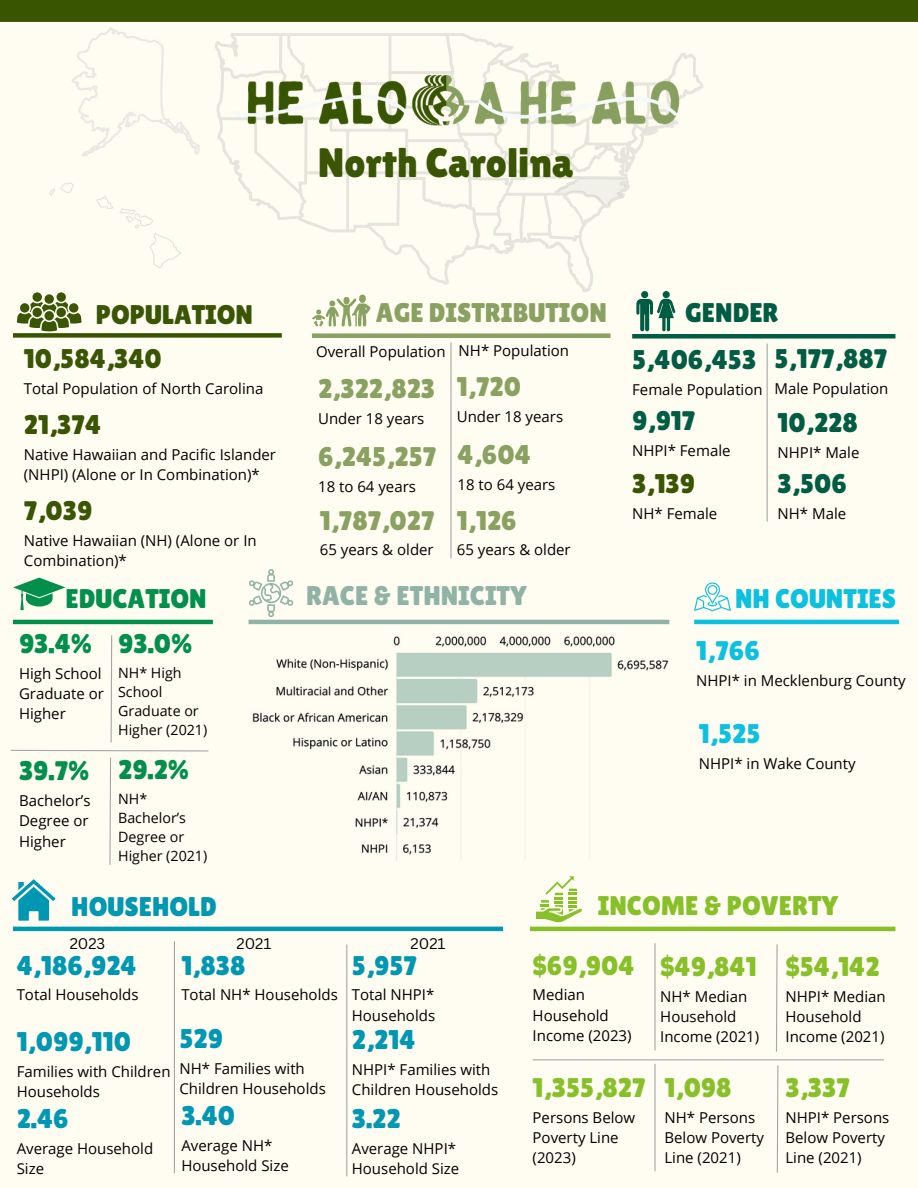
<style>
.page{position:relative;width:918px;height:1188px;background:#fffdf2}
.page>*{position:absolute;margin:0;border:0;box-sizing:border-box;transform-origin:0 0}
.t1{font:41.1px "Lilita One";color:#3a5605}
.t2{font:27px "Lilita One";color:#0097b2}
.t3{font:27px "Lilita One";color:#89a161}
.t4{font:27px "Lilita One";color:#87c029}
.t5{font:27px "Lilita One";color:#005c42}
.t6{font:27px "Lilita One";color:#028f4c}
.t7{font:27px "Lilita One";color:#3a5605}
.t8{font:27px "Lilita One";color:#0cc0df}
.t9{font:27px "Lilita One";color:#91b3a5}
.t10{font:27px "Lilita One";color:#395502}
.t11{font:15px/20.2px "Open Sans";color:#000}
.t12{font:15px "Canva Sans";color:#000}
.t13{font:14.25px/19.2px "Open Sans";color:#000}
</style>
<div class="page">
<svg style="left:215px;top:33px;width:488px;height:259px"></svg>
<svg style="left:71px;top:27px;width:129px;height:129px"></svg>
<img style="left:233px;top:72px;width:452px;height:62px">
<div style="left:0;top:0;width:918px;height:22px;background:#395502"></div>
<div style="left:13px;top:333px;width:269px;height:5px;background:#395502"></div>
<hr style="left:450px;top:342px;width:2px;height:216px;background:#a6a6a6">
<div style="left:312px;top:333px;width:299px;height:5px;background:#89a161"></div>
<div style="left:632px;top:334px;width:263px;height:5px;background:#005c42"></div>
<hr style="left:767px;top:344px;width:1px;height:178px;background:#a6a6a6">
<svg style="left:120px;top:208px;width:61px;height:61px"></svg>
<svg style="left:96px;top:196px;width:17px;height:13px"></svg>
<svg style="left:49px;top:183px;width:25px;height:13px"></svg>
<hr style="left:249px;top:620px;width:420px;height:4px;background:#91b3a5">
<hr style="left:13px;top:620px;width:200px;height:4px;background:#028f4c">
<svg style="left:11px;top:635px;width:198px;height:230px"></svg>
<hr style="left:13px;top:927px;width:490px;height:4px;background:#0097b2">
<svg style="left:12px;top:879px;width:44px;height:42px"></svg>
<svg style="left:13px;top:578px;width:53px;height:32px"></svg>
<div style="left:33px;top:292px;width:9px;height:10px;background:#3a5605;border-radius:50%"></div>
<div style="left:57px;top:292px;width:9px;height:10px;background:#3a5605;border-radius:50%"></div>
<div style="left:45px;top:294px;width:9px;height:10px;background:#3a5605;border-radius:50%"></div>
<svg style="left:17px;top:302px;width:65px;height:29px"></svg>
<div style="left:45px;top:311px;width:9px;height:10px;background:#3a5605;border-radius:50%"></div>
<svg style="left:312px;top:295px;width:58px;height:32px"></svg>
<div style="left:663px;top:291px;width:7px;height:7px;background:#005c42;border-radius:50%"></div>
<div style="left:641px;top:291px;width:7px;height:7px;background:#005c42;border-radius:50%"></div>
<svg style="left:636px;top:299px;width:40px;height:32px"></svg>
<svg style="left:249px;top:569px;width:45px;height:48px"></svg>
<svg style="left:536px;top:876px;width:46px;height:46px"></svg>
<hr style="left:174px;top:941px;width:1px;height:232px;background:#a6a6a6">
<hr style="left:346px;top:944px;width:1px;height:232px;background:#a6a6a6">
<hr style="left:533px;top:1059px;width:351px;height:1px;background:#a6a6a6">
<hr style="left:654px;top:943px;width:2px;height:107px;background:#a6a6a6">
<svg style="left:776px;top:944px;width:2px;height:108px"></svg>
<hr style="left:654px;top:1064px;width:2px;height:107px;background:#a6a6a6">
<svg style="left:776px;top:1065px;width:3px;height:108px"></svg>
<hr style="left:530px;top:927px;width:365px;height:4px;background:#87c029">
<hr style="left:694px;top:620px;width:205px;height:4px;background:#0cc0df">
<svg style="left:694px;top:582px;width:37px;height:29px"></svg>
<img style="left:252px;top:636px;width:417px;height:225px">
<p class="t1" style="left:318px;top:139px;width:257px">North Carolina</p>
<p class="t7" style="left:96px;top:299px;width:159px">POPULATION</p>
<p class="t7" style="left:24px;top:343px;width:140px">10,584,340</p>
<p class="t11" style="left:24px;top:378px;width:241px">Total Population of North Carolina</p>
<p class="t10" style="left:24px;top:409px;width:79px">21,374</p>
<p class="t11" style="left:24px;top:444px;width:254px">Native Hawaiian and Pacific Islander (NHPI) (Alone or In Combination)*</p>
<p class="t7" style="left:24px;top:495px;width:70px">7,039</p>
<p class="t11" style="left:24px;top:530px;width:234px">Native Hawaiian (NH) (Alone or In<br>Combination)*</p>
<h2 class="t3" style="left:376px;top:298px;width:232px">AGE DISTRIBUTION</h2>
<h2 class="t11" style="left:316px;top:341px;width:131px">Overall Population</h2>
<p class="t11" style="left:459px;top:340px;width:112px">NH* Population</p>
<h2 class="t3" style="left:318px;top:373px;width:119px">2,322,823</h2>
<p class="t11" style="left:318px;top:408px;width:108px">Under 18 years</p>
<p class="t3" style="left:318px;top:441px;width:120px">6,245,257</p>
<p class="t11" style="left:318px;top:476px;width:99px">18 to 64 years</p>
<p class="t3" style="left:320px;top:505px;width:116px">1,787,027</p>
<p class="t11" style="left:320px;top:540px;width:115px">65 years &amp; older</p>
<p class="t3" style="left:457px;top:371px;width:66px">1,720</p>
<p class="t11" style="left:457px;top:406px;width:108px">Under 18 years</p>
<p class="t3" style="left:458px;top:439px;width:75px">4,604</p>
<p class="t11" style="left:458px;top:474px;width:99px">18 to 64 years</p>
<p class="t3" style="left:457px;top:505px;width:61px">1,126</p>
<p class="t11" style="left:457px;top:540px;width:115px">65 years &amp; older</p>
<p class="t6" style="left:66px;top:583px;width:143px">EDUCATION</p>
<p class="t9" style="left:306px;top:580px;width:222px">RACE &amp; ETHNICITY</p>
<p class="t6" style="left:19px;top:628px;width:75px">93.4%</p>
<p class="t11" style="left:19px;top:663px;width:86px">High School<br>Graduate or<br>Higher</p>
<p class="t6" style="left:118px;top:628px;width:76px">93.0%</p>
<p class="t13" style="left:118px;top:663px;width:91px">NH* High<br>School<br>Graduate or<br>Higher (2021)</p>
<p class="t6" style="left:19px;top:755px;width:72px">39.7%</p>
<p class="t11" style="left:19px;top:790px;width:73px">Bachelor’s<br>Degree or<br>Higher</p>
<p class="t6" style="left:118px;top:754px;width:73px">29.2%</p>
<p class="t13" style="left:118px;top:789px;width:91px">NH*<br>Bachelor’s<br>Degree or<br>Higher (2021)</p>
<p class="t5" style="left:685px;top:297px;width:95px">GENDER</p>
<p class="t5" style="left:774px;top:343px;width:114px">5,177,887</p>
<p class="t11" style="left:774px;top:378px;width:115px">Male Population</p>
<p class="t5" style="left:778px;top:407px;width:82px">10,228</p>
<p class="t11" style="left:778px;top:442px;width:83px">NHPI* Male</p>
<p class="t5" style="left:778px;top:468px;width:71px">3,506</p>
<p class="t11" style="left:778px;top:503px;width:70px">NH* Male</p>
<p class="t5" style="left:632px;top:344px;width:126px">5,406,453</p>
<p class="t11" style="left:632px;top:379px;width:132px">Female Population</p>
<p class="t5" style="left:632px;top:405px;width:65px">9,917</p>
<h1 class="t11" style="left:632px;top:440px;width:100px">NHPI* Female</h1>
<p class="t10" style="left:632px;top:468px;width:64px">3,139</p>
<p class="t11" style="left:632px;top:503px;width:87px">NH* Female</p>
<p class="t8" style="left:735px;top:583px;width:163px">NH COUNTIES</p>
<p class="t8" style="left:696px;top:635px;width:65px">1,766</p>
<p class="t11" style="left:696px;top:670px;width:211px">NHPI* in Mecklenburg County</p>
<p class="t8" style="left:699px;top:718px;width:63px">1,525</p>
<p class="t11" style="left:699px;top:753px;width:158px">NHPI* in Wake County</p>
<p class="t2" style="left:71px;top:891px;width:147px">HOUSEHOLD</p>
<p class="t4" style="left:598px;top:890px;width:242px">INCOME &amp; POVERTY</p>
<p class="t12" style="left:70px;top:933px;width:37px">2023</p>
<p class="t12" style="left:236px;top:933px;width:36px">2021</p>
<p class="t12" style="left:411px;top:933px;width:36px">2021</p>
<p class="t2" style="left:17px;top:950px;width:122px">4,186,924</p>
<p class="t11" style="left:17px;top:984px;width:123px">Total Households</p>
<p class="t2" style="left:181px;top:950px;width:66px">1,838</p>
<p class="t11" style="left:181px;top:984px;width:158px">Total NH* Households</p>
<p class="t2" style="left:17px;top:1026px;width:116px">1,099,110</p>
<h2 class="t11" style="left:17px;top:1061px;width:155px">Families with Children<br>Households</h2>
<p class="t2" style="left:17px;top:1103px;width:54px">2.46</p>
<h2 class="t11" style="left:17px;top:1138px;width:138px">Average Household<br>Size</h2>
<p class="t2" style="left:180px;top:1023px;width:45px">529</p>
<h2 class="t11" style="left:180px;top:1058px;width:148px">NH* Families with<br>Children Households</h2>
<p class="t2" style="left:181px;top:1100px;width:55px">3.40</p>
<p class="t11" style="left:181px;top:1135px;width:109px">Average NH*<br>Household Size</p>
<p class="t2" style="left:352px;top:950px;width:67px">5,957</p>
<p class="t11" style="left:352px;top:984px;width:85px">Total NHPI*<br>Households</p>
<p class="t2" style="left:352px;top:1024px;width:65px">2,214</p>
<p class="t11" style="left:352px;top:1059px;width:148px">NHPI* Families with<br>Children Households</p>
<p class="t2" style="left:352px;top:1103px;width:50px">3.22</p>
<p class="t11" style="left:352px;top:1138px;width:109px">Average NHPI*<br>Household Size</p>
<p class="t4" style="left:533px;top:950px;width:104px">$69,904</p>
<p class="t11" style="left:533px;top:984px;width:100px">Median<br>Household<br>Income (2023)</p>
<p class="t4" style="left:533px;top:1072px;width:115px">1,355,827</p>
<h2 class="t11" style="left:533px;top:1107px;width:104px">Persons Below<br>Poverty Line (2023)</h2>
<p class="t4" style="left:660px;top:951px;width:98px">$49,841</p>
<p class="t11" style="left:660px;top:986px;width:100px">NH* Median<br>Household<br>Income (2021)</p>
<p class="t4" style="left:665px;top:1072px;width:69px">1,098</p>
<h2 class="t11" style="left:665px;top:1107px;width:101px">NH* Persons<br>Below Poverty<br>Line (2021)</h2>
<p class="t4" style="left:785px;top:951px;width:96px">$54,142</p>
<p class="t11" style="left:785px;top:986px;width:102px">NHPI* Median<br>Household<br>Income (2021)</p>
<p class="t4" style="left:785px;top:1072px;width:66px">3,337</p>
<p class="t11" style="left:785px;top:1107px;width:105px">NHPI* Persons<br>Below Poverty<br>Line (2021)</p>
</div>
